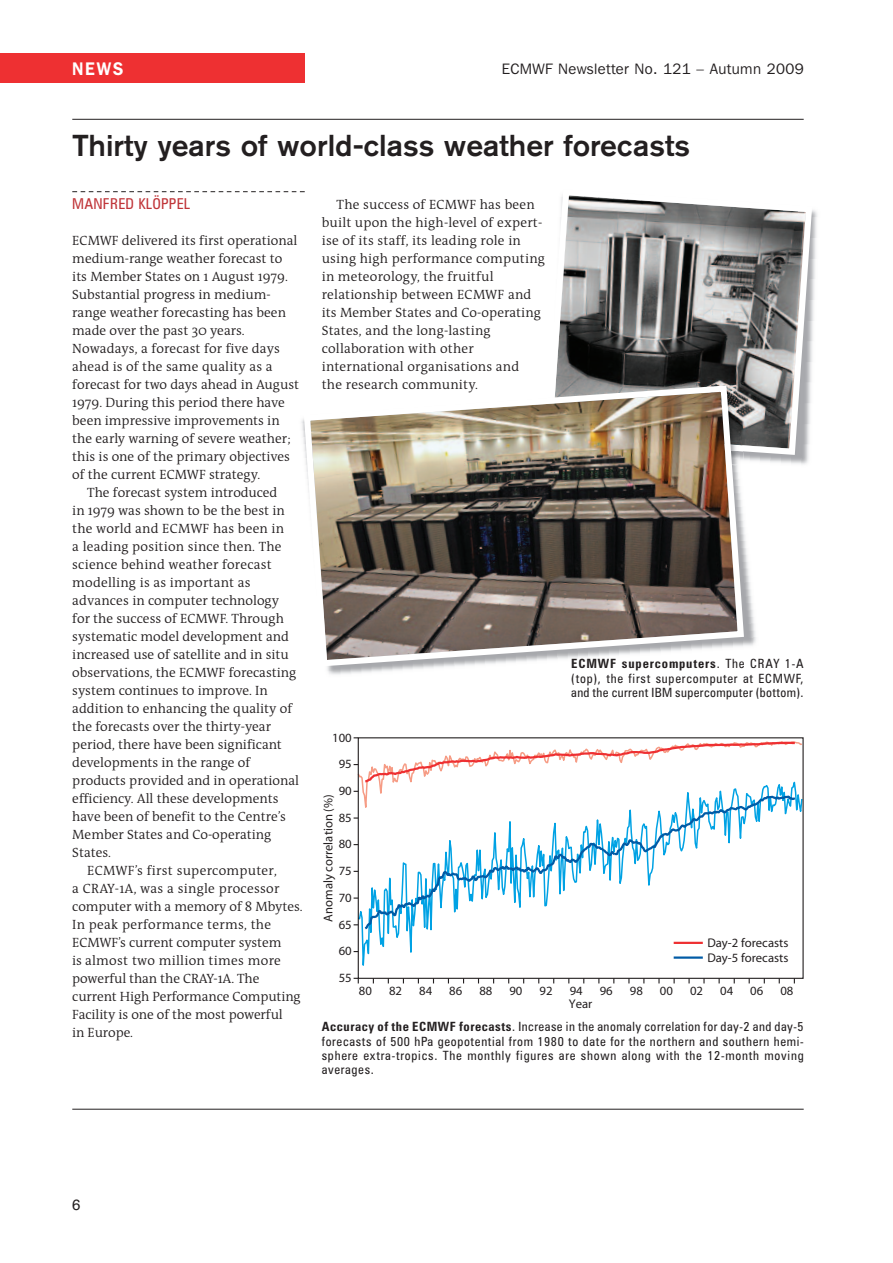
<style>
.page{position:relative;width:893px;height:1263px;background:#fff}
.page>*{position:absolute;margin:0;border:0;box-sizing:border-box;transform-origin:0 0}
.t1{font:500 30px "Akzidenz Grotesk BE";color:#231f20}
.t2{font:600 18.15px "Franklin Gothic IT Cby BT";color:#fff;scale:.91 1}
.t3{font:15px "Franklin Gothic IT Cby BT";letter-spacing:.025em;color:#231f20}
.t4{font:condensed 15px "Zurich BT";letter-spacing:.015em;color:#c03539}
.t5{font:15px "Helvetica";color:#231f20}
.t6{font:300 13.5px/18px "The Antiqua B4";color:#231f20}
.t7{font:300 13.5px "The Antiqua B4";letter-spacing:.02em;color:#231f20}
.t8{font:condensed 12.75px/14.2px "Zurich BT";letter-spacing:.06em;color:#231f20;text-align:justify}
.t9{font:12.75px "Myriad Pro";color:#231f20}
.t10{font:12.6px/13px "Myriad Pro";color:#231f20}
.s1{font-weight:700}
</style>
<div class="page">
<div style="left:0;top:53px;width:305px;height:30px;background:#ee3032"></div>
<svg style="left:72px;top:191px;width:233px;height:1px"></svg>
<svg style="left:356px;top:826px;width:439px;height:158px"></svg>
<svg style="left:362px;top:826px;width:433px;height:105px"></svg>
<svg style="left:354px;top:978px;width:5px;height:5px"></svg>
<svg style="left:354px;top:737px;width:448px;height:89px"></svg>
<div style="left:358px;top:737px;width:446px;height:242px;border:1px solid #231f20"></div>
<hr style="left:674px;top:942px;width:29px;height:2px;background:#ee3032">
<hr style="left:674px;top:956px;width:29px;height:3px;background:#015ba6">
<hr style="left:72px;top:119px;width:732px;height:1px;background:#231f20">
<svg style="left:556px;top:195px;width:259px;height:263px;background:#868686"></svg>
<img style="left:327px;top:396px;width:437px;height:279px">
<img style="left:301px;top:382px;width:446px;height:287px">
<hr style="left:72px;top:1109px;width:732px;height:1px;background:#231f20">
<h2 class="t2" style="left:72px;top:62px;width:58px">NEWS</h2>
<p class="t3" style="left:502px;top:64px;width:303px">ECMWF Newsletter No. 121 – Autumn 2009</p>
<h1 class="t1" style="left:72px;top:134px;width:619px">Thirty years of world-class weather forecasts</h1>
<p class="t4" style="left:72px;top:198px;width:119px">MANFRED KLÖPPEL</p>
<p class="t6" style="left:72px;top:233px;width:227px">ECMWF delivered its first operational</p>
<p class="t6" style="left:72px;top:251px;width:212px">medium-range weather forecast to</p>
<p class="t6" style="left:72px;top:269px;width:217px">its Member States on 1 August 1979.</p>
<p class="t6" style="left:72px;top:287px;width:200px">Substantial progress in medium-</p>
<p class="t6" style="left:72px;top:305px;width:215px">range weather forecasting has been</p>
<p class="t6" style="left:72px;top:323px;width:174px">made over the past 30 years.</p>
<p class="t6" style="left:72px;top:341px;width:209px">Nowadays, a forecast for five days</p>
<p class="t6" style="left:72px;top:359px;width:202px">ahead is of the same quality as a</p>
<p class="t6" style="left:72px;top:377px;width:228px">forecast for two days ahead in August</p>
<p class="t6" style="left:72px;top:395px;width:214px">1979. During this period there have</p>
<p class="t6" style="left:72px;top:413px;width:209px">been impressive improvements in</p>
<p class="t6" style="left:72px;top:431px;width:220px">the early warning of severe weather;</p>
<p class="t6" style="left:72px;top:449px;width:219px">this is one of the primary objectives</p>
<p class="t6" style="left:72px;top:467px;width:189px">of the current ECMWF strategy.</p>
<p class="t6" style="left:87px;top:485px;width:192px">The forecast system introduced</p>
<p class="t6" style="left:72px;top:503px;width:214px">in 1979 was shown to be the best in</p>
<p class="t6" style="left:72px;top:521px;width:213px">the world and ECMWF has been in</p>
<p class="t6" style="left:72px;top:539px;width:211px">a leading position since then. The</p>
<p class="t6" style="left:72px;top:557px;width:201px">science behind weather forecast</p>
<p class="t6" style="left:72px;top:575px;width:180px">modelling is as important as</p>
<p class="t6" style="left:72px;top:593px;width:208px">advances in computer technology</p>
<p class="t6" style="left:72px;top:611px;width:213px">for the success of ECMWF. Through</p>
<p class="t6" style="left:72px;top:629px;width:218px">systematic model development and</p>
<p class="t6" style="left:72px;top:647px;width:218px">increased use of satellite and in situ</p>
<p class="t6" style="left:72px;top:665px;width:226px">observations, the ECMWF forecasting</p>
<p class="t6" style="left:72px;top:683px;width:197px">system continues to improve. In</p>
<p class="t6" style="left:72px;top:701px;width:221px">addition to enhancing the quality of</p>
<p class="t6" style="left:72px;top:719px;width:200px">the forecasts over the thirty-year</p>
<p class="t6" style="left:72px;top:737px;width:211px">period, there have been significant</p>
<p class="t6" style="left:72px;top:755px;width:179px">developments in the range of</p>
<p class="t6" style="left:72px;top:773px;width:228px">products provided and in operational</p>
<p class="t6" style="left:72px;top:791px;width:208px">efficiency. All these developments</p>
<p class="t6" style="left:72px;top:809px;width:215px">have been of benefit to the Centre’s</p>
<p class="t6" style="left:72px;top:827px;width:200px">Member States and Co-operating</p>
<p class="t6" style="left:72px;top:845px;width:40px">States.</p>
<p class="t7" style="left:87px;top:866px;width:191px">ECMWF’s first supercomputer,</p>
<p class="t7" style="left:72px;top:884px;width:209px">a CRAY-1A, was a single processor</p>
<p class="t6" style="left:72px;top:899px;width:232px">computer with a memory of 8 Mbytes.</p>
<p class="t7" style="left:72px;top:920px;width:200px">In peak performance terms, the</p>
<p class="t6" style="left:72px;top:935px;width:211px">ECMWF’s current computer system</p>
<p class="t7" style="left:72px;top:956px;width:210px">is almost two million times more</p>
<p class="t6" style="left:72px;top:971px;width:189px">powerful than the CRAY-1A. The</p>
<p class="t6" style="left:72px;top:989px;width:230px">current High Performance Computing</p>
<p class="t6" style="left:72px;top:1007px;width:212px">Facility is one of the most powerful</p>
<p class="t6" style="left:72px;top:1025px;width:62px">in Europe.</p>
<p class="t6" style="left:322px;top:197px;width:225px;text-indent:15px">The success of ECMWF has been built upon the high-level of expert&shy;ise of its staff, its leading role in using high performance computing in meteorology, the fruitful relationship between ECMWF and its Member States and Co-operating<br>States, and the long-lasting collaboration with other international organisations and<br>the research community.</p>
<p class="t10" style="left:332px;top:732px;width:21px">100</p>
<p class="t10" style="left:339px;top:759px;width:15px">95</p>
<p class="t10" style="left:339px;top:785px;width:15px">90</p>
<p class="t9" style="left:323px;top:921px;width:129px;rotate:-90deg">Anomaly correlation (%)</p>
<p class="t10" style="left:339px;top:812px;width:15px">85</p>
<p class="t10" style="left:339px;top:839px;width:15px">80</p>
<p class="t10" style="left:339px;top:865px;width:15px">75</p>
<p class="t10" style="left:339px;top:892px;width:15px">70</p>
<p class="t10" style="left:339px;top:919px;width:15px">65</p>
<p class="t10" style="left:339px;top:946px;width:15px">60</p>
<p class="t10" style="left:339px;top:972px;width:15px">55</p>
<p class="t8" style="left:571px;top:658px;width:234px"><span class="s1">ECMWF supercomputers</span>. The CRAY 1-A (top), the first supercomputer at ECMWF, and the current IBM supercomputer (bottom).</p>
<p class="t10" style="left:707px;top:937px;width:83px">Day-2 forecasts</p>
<p class="t10" style="left:707px;top:952px;width:83px">Day-5 forecasts</p>
<p class="t10" style="left:359px;top:985px;width:15px">80</p>
<p class="t10" style="left:389px;top:985px;width:15px">82</p>
<p class="t10" style="left:419px;top:985px;width:15px">84</p>
<p class="t10" style="left:449px;top:985px;width:15px">86</p>
<p class="t10" style="left:479px;top:985px;width:15px">88</p>
<p class="t10" style="left:509px;top:985px;width:15px">90</p>
<p class="t10" style="left:540px;top:985px;width:15px">92</p>
<p class="t10" style="left:569px;top:985px;width:25px">94<br>Year</p>
<p class="t10" style="left:600px;top:985px;width:15px">96</p>
<p class="t10" style="left:630px;top:985px;width:15px">98</p>
<p class="t10" style="left:660px;top:985px;width:15px">00</p>
<p class="t10" style="left:690px;top:985px;width:15px">02</p>
<p class="t10" style="left:720px;top:985px;width:15px">04</p>
<p class="t10" style="left:750px;top:985px;width:15px">06</p>
<p class="t10" style="left:780px;top:985px;width:15px">08</p>
<p class="t8" style="left:322px;top:1021px;width:483px"><span class="s1">Accuracy of the ECMWF forecasts</span>. Increase in the anomaly correlation for day-2 and day-5 forecasts of 500 hPa geopotential from 1980 to date for the northern and southern hemi&shy;sphere extra-tropics. The monthly figures are shown along with the 12-month moving averages.</p>
<p class="t5" style="left:72px;top:1196px;width:10px">6</p>
</div>
